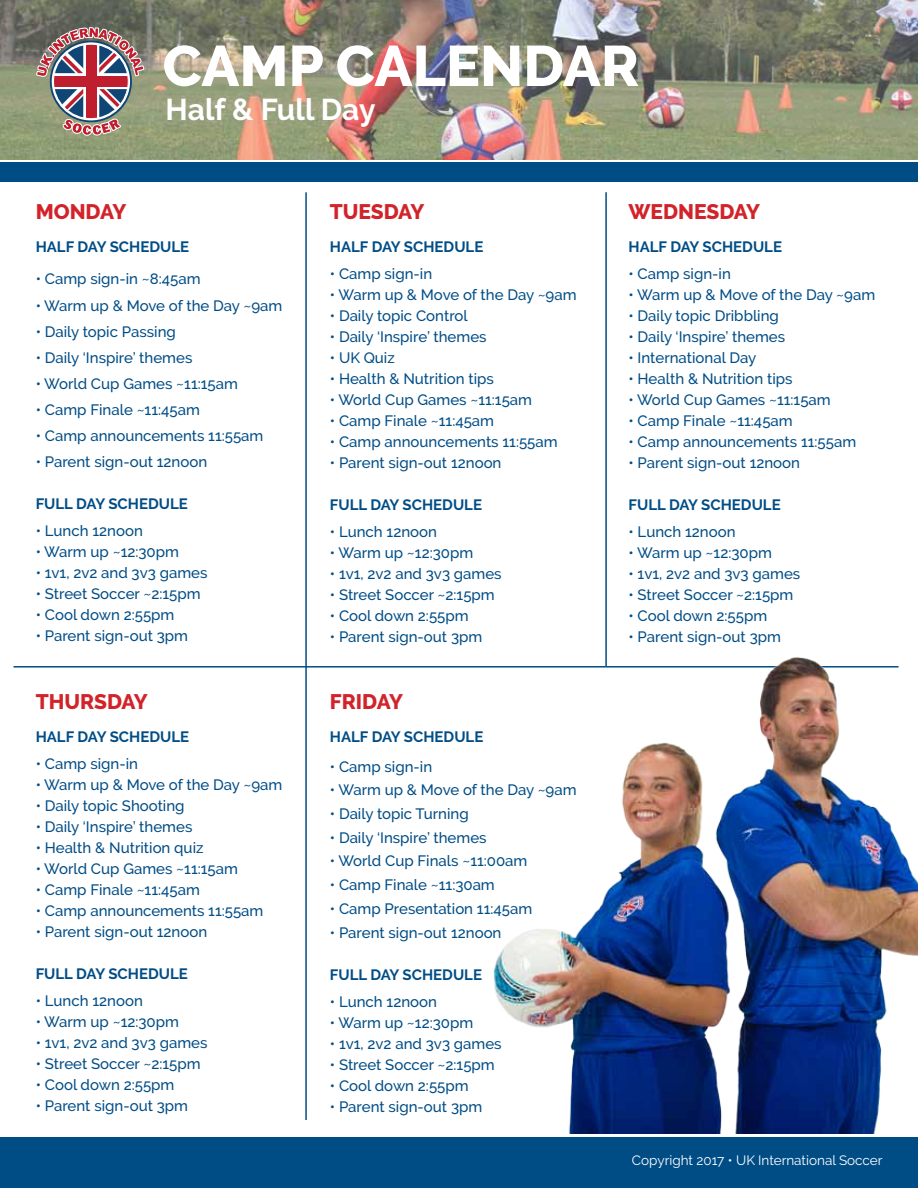
<style>
.page{position:relative;width:918px;height:1188px;background:#fff}
.page>*{position:absolute;margin:0;border:0;box-sizing:border-box;transform-origin:0 0}
.t1{font:800 57px "Raleway";color:#fff}
.t2{font:700 30px "Raleway";color:#fff}
.t3{font:800 21px "Raleway";color:#d2232a}
.t4{font:500 15px "Raleway";color:#004d86}
.t5{font:700 15px "Raleway";color:#004d86}
.t6{font:13.5px "Raleway";color:#fff}
</style>
<div class="page">
<hr style="left:605px;top:192px;width:2px;height:474px;background:#004d86">
<div style="left:0;top:162px;width:918px;height:20px;background:#004d86"></div>
<img style="left:0;top:0;width:918px;height:160px">
<svg style="left:36px;top:27px;width:109px;height:110px;background:#997f7e"></svg>
<div style="left:0;top:1137px;width:918px;height:51px;background:#004d86"></div>
<hr style="left:14px;top:666px;width:885px;height:2px;background:#004d86">
<img style="left:455px;top:645px;width:463px;height:489px">
<hr style="left:305px;top:192px;width:2px;height:928px;background:#004d86">
<h1 class="t1" style="left:163px;top:34px;width:478px">CAMP CALENDAR</h1>
<h2 class="t2" style="left:166px;top:92px;width:211px">Half &amp; Full Day</h2>
<h3 class="t3" style="left:36px;top:200px;width:92px">MONDAY</h3>
<p class="t5" style="left:36px;top:239px;width:155px">HALF DAY SCHEDULE</p>
<p class="t4" style="left:36px;top:271px;width:166px">• Camp sign-in ~8:45am</p>
<p class="t4" style="left:36px;top:297px;width:248px">• Warm up &amp; Move of the Day ~9am</p>
<p class="t4" style="left:36px;top:323px;width:142px">• Daily topic Passing</p>
<p class="t4" style="left:36px;top:349px;width:158px">• Daily ‘Inspire’ themes</p>
<p class="t4" style="left:36px;top:375px;width:204px">• World Cup Games ~11:15am</p>
<p class="t4" style="left:36px;top:401px;width:166px">• Camp Finale ~11:45am</p>
<p class="t4" style="left:36px;top:427px;width:229px">• Camp announcements 11:55am</p>
<p class="t4" style="left:36px;top:453px;width:173px">• Parent sign-out 12noon</p>
<p class="t5" style="left:36px;top:496px;width:154px">FULL DAY SCHEDULE</p>
<p class="t4" style="left:36px;top:523px;width:109px">• Lunch 12noon</p>
<p class="t4" style="left:36px;top:544px;width:145px">• Warm up ~12:30pm</p>
<p class="t4" style="left:36px;top:565px;width:173px">• 1v1, 2v2 and 3v3 games</p>
<p class="t4" style="left:36px;top:586px;width:166px">• Street Soccer ~2:15pm</p>
<p class="t4" style="left:36px;top:607px;width:140px">• Cool down 2:55pm</p>
<p class="t4" style="left:36px;top:628px;width:154px">• Parent sign-out 3pm</p>
<h3 class="t3" style="left:36px;top:690px;width:114px">THURSDAY</h3>
<p class="t5" style="left:36px;top:728px;width:155px">HALF DAY SCHEDULE</p>
<p class="t4" style="left:36px;top:755px;width:104px">• Camp sign-in</p>
<p class="t4" style="left:36px;top:776px;width:248px">• Warm up &amp; Move of the Day ~9am</p>
<p class="t4" style="left:36px;top:797px;width:150px">• Daily topic Shooting</p>
<p class="t4" style="left:36px;top:818px;width:158px">• Daily ‘Inspire’ themes</p>
<p class="t4" style="left:36px;top:839px;width:169px">• Health &amp; Nutrition quiz</p>
<p class="t4" style="left:36px;top:860px;width:204px">• World Cup Games ~11:15am</p>
<p class="t4" style="left:36px;top:881px;width:166px">• Camp Finale ~11:45am</p>
<p class="t4" style="left:36px;top:902px;width:229px">• Camp announcements 11:55am</p>
<p class="t4" style="left:36px;top:923px;width:173px">• Parent sign-out 12noon</p>
<p class="t5" style="left:36px;top:965px;width:154px">FULL DAY SCHEDULE</p>
<p class="t4" style="left:36px;top:992px;width:109px">• Lunch 12noon</p>
<p class="t4" style="left:36px;top:1013px;width:145px">• Warm up ~12:30pm</p>
<p class="t4" style="left:36px;top:1034px;width:173px">• 1v1, 2v2 and 3v3 games</p>
<p class="t4" style="left:36px;top:1055px;width:166px">• Street Soccer ~2:15pm</p>
<p class="t4" style="left:36px;top:1076px;width:140px">• Cool down 2:55pm</p>
<p class="t4" style="left:36px;top:1097px;width:154px">• Parent sign-out 3pm</p>
<h3 class="t3" style="left:330px;top:200px;width:96px">TUESDAY</h3>
<p class="t5" style="left:330px;top:239px;width:155px">HALF DAY SCHEDULE</p>
<p class="t4" style="left:330px;top:265px;width:104px">• Camp sign-in</p>
<p class="t4" style="left:330px;top:286px;width:248px">• Warm up &amp; Move of the Day ~9am</p>
<p class="t4" style="left:330px;top:307px;width:139px">• Daily topic Control</p>
<p class="t4" style="left:330px;top:328px;width:158px">• Daily ‘Inspire’ themes</p>
<p class="t4" style="left:330px;top:349px;width:66px">• UK Quiz</p>
<p class="t4" style="left:330px;top:370px;width:166px">• Health &amp; Nutrition tips</p>
<p class="t4" style="left:330px;top:391px;width:204px">• World Cup Games ~11:15am</p>
<p class="t4" style="left:330px;top:412px;width:166px">• Camp Finale ~11:45am</p>
<p class="t4" style="left:330px;top:433px;width:229px">• Camp announcements 11:55am</p>
<p class="t4" style="left:330px;top:454px;width:173px">• Parent sign-out 12noon</p>
<p class="t5" style="left:330px;top:497px;width:154px">FULL DAY SCHEDULE</p>
<p class="t4" style="left:330px;top:523px;width:109px">• Lunch 12noon</p>
<p class="t4" style="left:330px;top:544px;width:145px">• Warm up ~12:30pm</p>
<p class="t4" style="left:330px;top:565px;width:173px">• 1v1, 2v2 and 3v3 games</p>
<p class="t4" style="left:330px;top:586px;width:166px">• Street Soccer ~2:15pm</p>
<p class="t4" style="left:330px;top:607px;width:140px">• Cool down 2:55pm</p>
<p class="t4" style="left:330px;top:628px;width:154px">• Parent sign-out 3pm</p>
<h3 class="t3" style="left:330px;top:690px;width:75px">FRIDAY</h3>
<p class="t5" style="left:330px;top:728px;width:155px">HALF DAY SCHEDULE</p>
<p class="t4" style="left:330px;top:758px;width:104px">• Camp sign-in</p>
<p class="t4" style="left:330px;top:781px;width:248px">• Warm up &amp; Move of the Day ~9am</p>
<p class="t4" style="left:330px;top:805px;width:140px">• Daily topic Turning</p>
<p class="t4" style="left:330px;top:829px;width:158px">• Daily ‘Inspire’ themes</p>
<p class="t4" style="left:330px;top:853px;width:199px">• World Cup Finals ~11:00am</p>
<p class="t4" style="left:330px;top:876px;width:166px">• Camp Finale ~11:30am</p>
<p class="t4" style="left:330px;top:900px;width:204px">• Camp Presentation 11:45am</p>
<p class="t4" style="left:330px;top:924px;width:173px">• Parent sign-out 12noon</p>
<p class="t5" style="left:330px;top:966px;width:154px">FULL DAY SCHEDULE</p>
<p class="t4" style="left:330px;top:993px;width:109px">• Lunch 12noon</p>
<p class="t4" style="left:330px;top:1014px;width:145px">• Warm up ~12:30pm</p>
<p class="t4" style="left:330px;top:1035px;width:173px">• 1v1, 2v2 and 3v3 games</p>
<p class="t4" style="left:330px;top:1056px;width:166px">• Street Soccer ~2:15pm</p>
<p class="t4" style="left:330px;top:1077px;width:140px">• Cool down 2:55pm</p>
<p class="t4" style="left:330px;top:1098px;width:154px">• Parent sign-out 3pm</p>
<h3 class="t3" style="left:629px;top:200px;width:133px">WEDNESDAY</h3>
<p class="t5" style="left:629px;top:239px;width:155px">HALF DAY SCHEDULE</p>
<p class="t4" style="left:629px;top:265px;width:104px">• Camp sign-in</p>
<p class="t4" style="left:629px;top:286px;width:248px">• Warm up &amp; Move of the Day ~9am</p>
<p class="t4" style="left:629px;top:307px;width:152px">• Daily topic Dribbling</p>
<p class="t4" style="left:629px;top:328px;width:158px">• Daily ‘Inspire’ themes</p>
<p class="t4" style="left:629px;top:349px;width:129px">• International Day</p>
<p class="t4" style="left:629px;top:370px;width:166px">• Health &amp; Nutrition tips</p>
<p class="t4" style="left:629px;top:391px;width:204px">• World Cup Games ~11:15am</p>
<p class="t4" style="left:629px;top:412px;width:166px">• Camp Finale ~11:45am</p>
<p class="t4" style="left:629px;top:433px;width:229px">• Camp announcements 11:55am</p>
<p class="t4" style="left:629px;top:454px;width:173px">• Parent sign-out 12noon</p>
<p class="t5" style="left:629px;top:497px;width:154px">FULL DAY SCHEDULE</p>
<p class="t4" style="left:629px;top:523px;width:109px">• Lunch 12noon</p>
<p class="t4" style="left:629px;top:544px;width:145px">• Warm up ~12:30pm</p>
<p class="t4" style="left:629px;top:565px;width:173px">• 1v1, 2v2 and 3v3 games</p>
<p class="t4" style="left:629px;top:586px;width:166px">• Street Soccer ~2:15pm</p>
<p class="t4" style="left:629px;top:607px;width:140px">• Cool down 2:55pm</p>
<p class="t4" style="left:629px;top:628px;width:154px">• Parent sign-out 3pm</p>
<p class="t6" style="left:632px;top:1153px;width:252px">Copyright 2017 • UK International Soccer</p>
</div>
